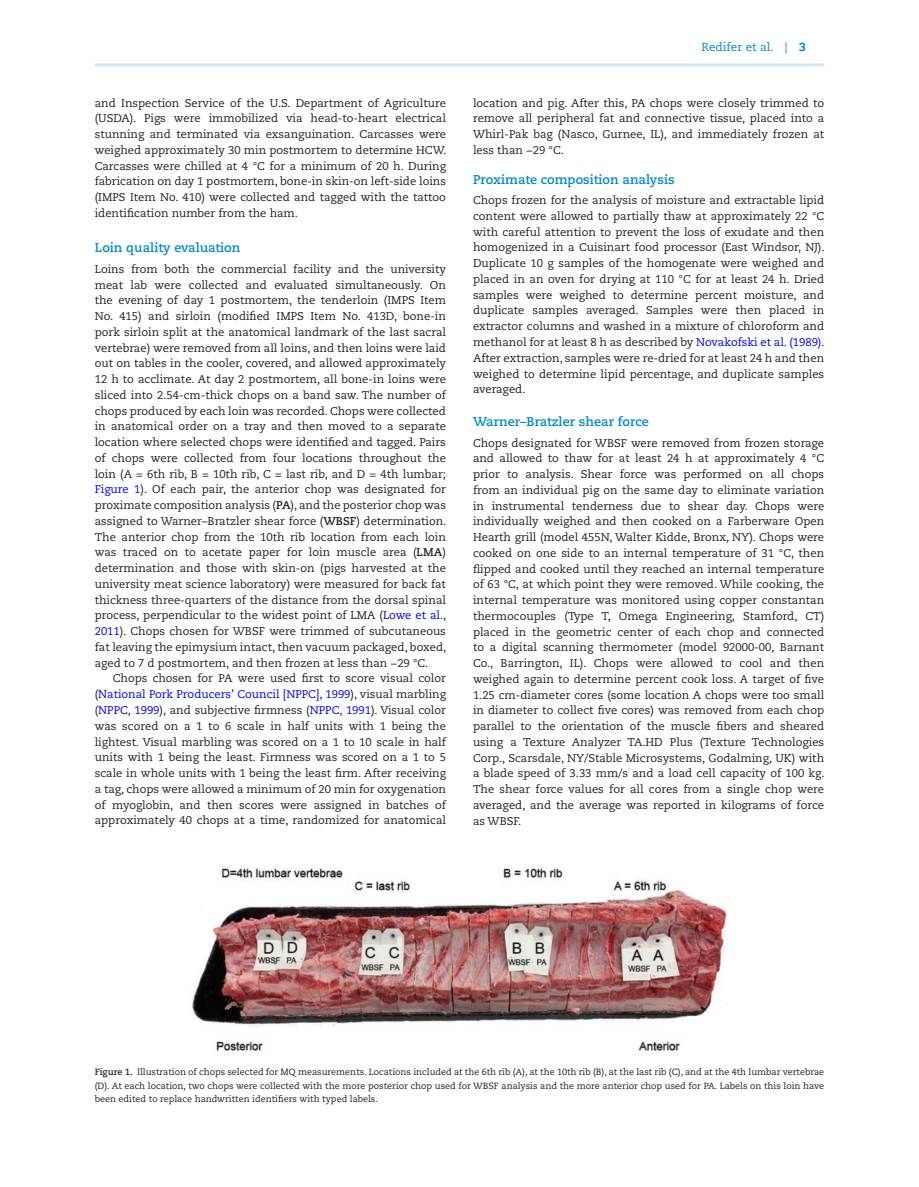
<style>
.page{position:relative;width:919px;height:1187px;background:#fff}
.page>*{position:absolute;margin:0;border:0;box-sizing:border-box;transform-origin:0 0}
.t1{font:700 12.75px "Caecilia LT Std";color:#0089cf}
.t2{font:11.7px "Caecilia LT Std";color:#0089cf}
.t3{font:11.25px/15.8px "Caecilia LT Std";color:#231f20;text-align:justify}
.t4{font:9px/13.5px "Caecilia LT Std";color:#231f20;text-align:justify}
.s1{color:#00f}
.s2{font-weight:700}
.s3{font-weight:800}
</style>
<div class="page">
<hr style="left:95px;top:63px;width:729px;height:3px;background:#d4e6f6">
<img style="left:192px;top:867px;width:536px;height:184px">
<p class="t3" style="left:95px;top:95px;width:353px">and Inspection Service of the U.S. Department of Agriculture (USDA). Pigs were immobilized via head-to-heart electrical stunning and terminated via exsanguination. Carcasses were weighed approximately 30 min postmortem to determine HCW.<br>Carcasses were chilled at 4 °C for a minimum of 20 h. During fabrication on day 1 postmortem, bone-in skin-on left-side loins (IMPS Item No. 410) were collected and tagged with the tattoo identification number from the ham.</p>
<p class="t1" style="left:95px;top:240px;width:147px">Loin quality evaluation</p>
<p class="t3" style="left:95px;top:261px;width:353px">Loins from both the commercial facility and the university meat lab were collected and evaluated simultaneously. On the evening of day 1 postmortem, the tenderloin (IMPS Item No. 415) and sirloin (modified IMPS Item No. 413D, bone-in pork sirloin split at the anatomical landmark of the last sacral vertebrae) were removed from all loins, and then loins were laid out on tables in the cooler, covered, and allowed approximately 12 h to acclimate. At day 2 postmortem, all bone-in loins were sliced into 2.54-cm-thick chops on a band saw. The number of chops produced by each loin was recorded. Chops were collected in anatomical order on a tray and then moved to a separate location where selected chops were identified and tagged. Pairs of chops were collected from four locations throughout the loin (A = 6th rib, B = 10th rib, C = last rib, and D = 4th lumbar; <span class="s1">Figure 1</span>). Of each pair, the anterior chop was designated for proximate composition analysis (<span class="s2">PA</span>), and the posterior chop was assigned to Warner–Bratzler shear force (<span class="s2">WBSF</span>) determination.<br>The anterior chop from the 10th rib location from each loin was traced on to acetate paper for loin muscle area (<span class="s2">LMA</span>) determination and those with skin-on (pigs harvested at the university meat science laboratory) were measured for back fat thickness three-quarters of the distance from the dorsal spinal process, perpendicular to the widest point of LMA (<span class="s1">Lowe et al., 2011</span>). Chops chosen for WBSF were trimmed of subcutaneous fat leaving the epimysium intact, then vacuum packaged, boxed, aged to 7 d postmortem, and then frozen at less than −29 °C.</p>
<p class="t3" style="left:95px;top:671px;width:353px;text-indent:18px">Chops chosen for PA were used first to score visual color (<span class="s1">National Pork Producers’ Council [NPPC], 1999</span>), visual marbling (<span class="s1">NPPC, 1999</span>), and subjective firmness (<span class="s1">NPPC, 1991</span>). Visual color was scored on a 1 to 6 scale in half units with 1 being the lightest. Visual marbling was scored on a 1 to 10 scale in half units with 1 being the least. Firmness was scored on a 1 to 5 scale in whole units with 1 being the least firm. After receiving a tag, chops were allowed a minimum of 20 min for oxygenation of myoglobin, and then scores were assigned in batches of approximately 40 chops at a time, randomized for anatomical</p>
<p class="t2" style="left:701px;top:41px;width:106px">Redifer et al. | <span class="s3">3</span></p>
<p class="t3" style="left:473px;top:95px;width:353px">location and pig. After this, PA chops were closely trimmed to remove all peripheral fat and connective tissue, placed into a Whirl-Pak bag (Nasco, Gurnee, IL), and immediately frozen at less than −29 °C.</p>
<p class="t1" style="left:473px;top:172px;width:203px">Proximate composition analysis</p>
<p class="t3" style="left:473px;top:192px;width:353px">Chops frozen for the analysis of moisture and extractable lipid content were allowed to partially thaw at approximately 22 °C with careful attention to prevent the loss of exudate and then homogenized in a Cuisinart food processor (East Windsor, NJ).<br>Duplicate 10 g samples of the homogenate were weighed and placed in an oven for drying at 110 °C for at least 24 h. Dried samples were weighed to determine percent moisture, and duplicate samples averaged. Samples were then placed in extractor columns and washed in a mixture of chloroform and methanol for at least 8 h as described by <span class="s1">Novakofski et al. (1989)</span>.<br>After extraction, samples were re-dried for at least 24 h and then weighed to determine lipid percentage, and duplicate samples averaged.</p>
<p class="t1" style="left:473px;top:414px;width:177px">Warner–Bratzler shear force</p>
<p class="t3" style="left:473px;top:435px;width:353px">Chops designated for WBSF were removed from frozen storage and allowed to thaw for at least 24 h at approximately 4 °C prior to analysis. Shear force was performed on all chops from an individual pig on the same day to eliminate variation in instrumental tenderness due to shear day. Chops were individually weighed and then cooked on a Farberware Open Hearth grill (model 455N, Walter Kidde, Bronx, NY). Chops were cooked on one side to an internal temperature of 31 °C, then flipped and cooked until they reached an internal temperature of 63 °C, at which point they were removed. While cooking, the internal temperature was monitored using copper constantan thermocouples (Type T, Omega Engineering, Stamford, CT) placed in the geometric center of each chop and connected to a digital scanning thermometer (model 92000-00, Barnant Co., Barrington, IL). Chops were allowed to cool and then weighed again to determine percent cook loss. A target of five 1.25 cm-diameter cores (some location A chops were too small in diameter to collect five cores) was removed from each chop parallel to the orientation of the muscle fibers and sheared using a Texture Analyzer TA.HD Plus (Texture Technologies Corp., Scarsdale, NY/Stable Microsystems, Godalming, UK) with a blade speed of 3.33 mm/s and a load cell capacity of 100 kg.<br>The shear force values for all cores from a single chop were averaged, and the average was reported in kilograms of force as WBSF.</p>
<p class="t4" style="left:95px;top:1065px;width:731px"><span class="s2">Figure 1.</span> Illustration of chops selected for MQ measurements. Locations included at the 6th rib (A), at the 10th rib (B), at the last rib (C), and at the 4th lumbar vertebrae (D). At each location, two chops were collected with the more posterior chop used for WBSF analysis and the more anterior chop used for PA. Labels on this loin have been edited to replace handwritten identifiers with typed labels.</p>
</div>
